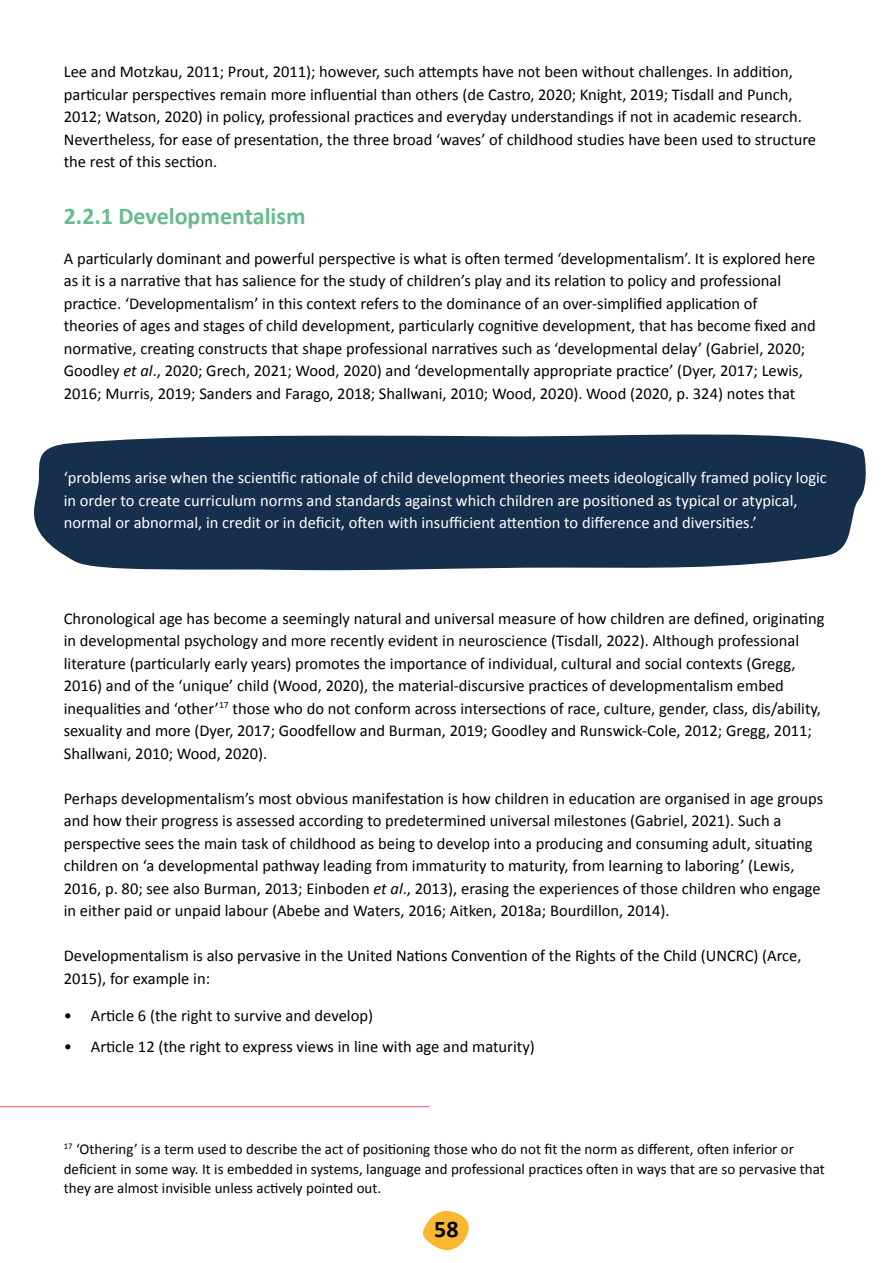
<style>
.page{position:relative;width:893px;height:1263px;background:#fff}
.page>*{position:absolute;margin:0;border:0;box-sizing:border-box;transform-origin:0 0}
.H3_-_subheading_-_green{font:700 24px "Calibri";color:#67bb8d}
.t1{font:700 24px "Calibri";color:#000}
.t2{font:16.5px/22.5px "Calibri";color:#000}
.t3{font:16.5px/22.5px "Calibri";color:#fff}
.Footnote_text{font:15px/19.5px "Calibri";color:#000}
.s1{font-style:italic}
</style>
<div class="page">
<svg style="left:422px;top:1210px;width:47px;height:40px"></svg>
<svg style="left:34px;top:434px;width:832px;height:137px;background:#253d58"></svg>
<hr style="left:0;top:1106px;width:429px;height:1px;background:#ea4b62">
<p class="t2" style="left:64px;top:60px;width:754px">Lee and Motzkau, 2011; Prout, 2011); however, such attempts have not been without challenges. In addition, particular perspectives remain more influential than others (de Castro, 2020; Knight, 2019; Tisdall and Punch, 2012; Watson, 2020) in policy, professional practices and everyday understandings if not in academic research.<br>Nevertheless, for ease of presentation, the three broad ‘waves’ of childhood studies have been used to structure the rest of this section.</p>
<p class="H3_-_subheading_-_green" style="left:64px;top:199px;width:243px">2.2.1 Developmentalism</p>
<p class="t2" style="left:64px;top:247px;width:754px">A particularly dominant and powerful perspective is what is often termed ‘developmentalism’. It is explored here as it is a narrative that has salience for the study of children’s play and its relation to policy and professional practice. ‘Developmentalism’ in this context refers to the dominance of an over-simplified application of theories of ages and stages of child development, particularly cognitive development, that has become fixed and normative, creating constructs that shape professional narratives such as ‘developmental delay’ (Gabriel, 2020; Goodley <span class="s1">et al</span>., 2020; Grech, 2021; Wood, 2020) and ‘developmentally appropriate practice’ (Dyer, 2017; Lewis, 2016; Murris, 2019; Sanders and Farago, 2018; Shallwani, 2010; Wood, 2020). Wood (2020, p. 324) notes that</p>
<p class="t3" style="left:64px;top:466px;width:765px">‘problems arise when the scientific rationale of child development theories meets ideologically framed policy logic in order to create curriculum norms and standards against which children are positioned as typical or atypical, normal or abnormal, in credit or in deficit, often with insufficient attention to difference and diversities.’</p>
<p class="t2" style="left:64px;top:607px;width:762px">Chronological age has become a seemingly natural and universal measure of how children are defined, originating in developmental psychology and more recently evident in neuroscience (Tisdall, 2022). Although professional literature (particularly early years) promotes the importance of individual, cultural and social contexts (Gregg, 2016) and of the ‘unique’ child (Wood, 2020), the material-discursive practices of developmentalism embed inequalities and ‘other’<sup>17</sup> those who do not conform across intersections of race, culture, gender, class, dis/ability, sexuality and more (Dyer, 2017; Goodfellow and Burman, 2019; Goodley and Runswick-Cole, 2012; Gregg, 2011; Shallwani, 2010; Wood, 2020).</p>
<p class="t2" style="left:64px;top:787px;width:761px">Perhaps developmentalism’s most obvious manifestation is how children in education are organised in age groups and how their progress is assessed according to predetermined universal milestones (Gabriel, 2021). Such a perspective sees the main task of childhood as being to develop into a producing and consuming adult, situating children on ‘a developmental pathway leading from immaturity to maturity, from learning to laboring’ (Lewis, 2016, p. 80; see also Burman, 2013; Einboden <span class="s1">et al</span>., 2013), erasing the experiences of those children who engage in either paid or unpaid labour (Abebe and Waters, 2016; Aitken, 2018a; Bourdillon, 2014).</p>
<p class="t2" style="left:64px;top:944px;width:739px">Developmentalism is also pervasive in the United Nations Convention of the Rights of the Child (UNCRC) (Arce,<br>2015), for example in:</p>
<p class="t2" style="left:64px;top:1004px;width:311px">• Article 6 (the right to survive and develop)</p>
<p class="t2" style="left:64px;top:1035px;width:473px">• Article 12 (the right to express views in line with age and maturity)</p>
<p class="Footnote_text" style="left:64px;top:1139px;width:763px"><sup>17</sup> ‘Othering’ is a term used to describe the act of positioning those who do not fit the norm as different, often inferior or deficient in some way. It is embedded in systems, language and professional practices often in ways that are so pervasive that they are almost invisible unless actively pointed out.</p>
<h1 class="t1" style="left:434px;top:1212px;width:26px">58</h1>
</div>
